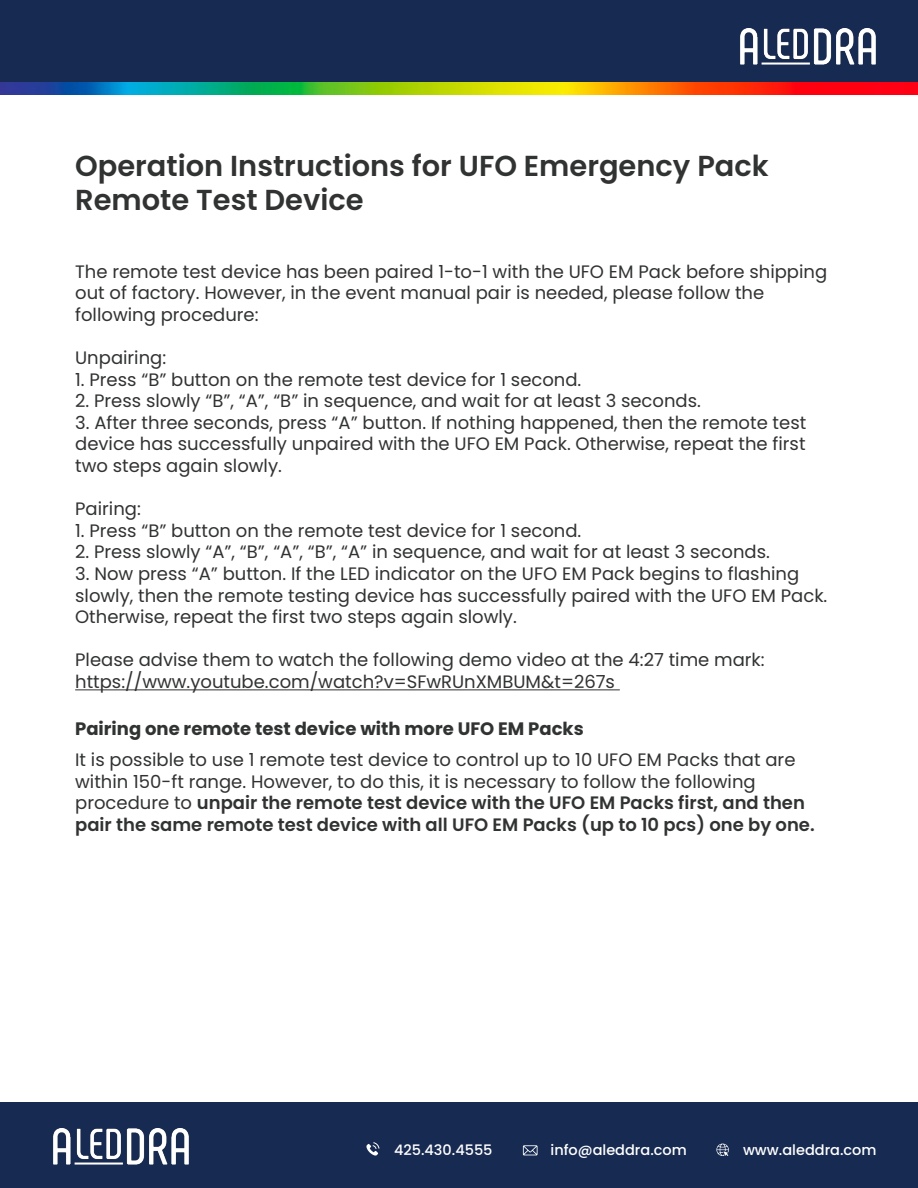
<style>
.page{position:relative;width:918px;height:1188px;background:#fff}
.page>*{position:absolute;margin:0;border:0;box-sizing:border-box;transform-origin:0 0}
.t1{font:600 28.95px/34.7px "Poppins";color:#313232}
.t2{font:18px/21.6px "Poppins";color:#313232}
.t3{font:700 18px "Poppins";color:#313232}
.t4{font:500 14.4px "Poppins";color:#fff}
.s1{font-weight:600}
</style>
<div class="page">
<hr style="left:75px;top:689px;width:545px;height:1px;background:#313232">
<div style="left:0;top:0;width:918px;height:93px;background:#172a52"></div>
<img style="left:0;top:83px;width:918px;height:11px">
<div style="left:0;top:1103px;width:918px;height:85px;background:#172a52"></div>
<svg style="left:366px;top:1142px;width:14px;height:14px"></svg>
<svg style="left:523px;top:1145px;width:15px;height:10px"></svg>
<svg style="left:716px;top:1144px;width:13px;height:12px"></svg>
<img style="left:740px;top:28px;width:136px;height:37px">
<img style="left:53px;top:1128px;width:136px;height:37px">
<h1 class="t1" style="left:75px;top:148px;width:695px">Operation Instructions for UFO Emergency Pack<br>Remote Test Device</h1>
<p class="t2" style="left:75px;top:261px;width:754px">The remote test device has been paired 1-to-1 with the UFO EM Pack before shipping out of factory. However, in the event manual pair is needed, please follow the following procedure:</p>
<p class="t2" style="left:75px;top:347px;width:93px">Unpairing:</p>
<p class="t2" style="left:75px;top:369px;width:508px">1. Press “B” button on the remote test device for 1 second.</p>
<p class="t2" style="left:75px;top:390px;width:627px">2. Press slowly “B”, “A”, “B” in sequence, and wait for at least 3 seconds.</p>
<p class="t2" style="left:75px;top:412px;width:733px;text-align:justify">3. After three seconds, press “A” button. If nothing happened, then the remote test device has successfully unpaired with the UFO EM Pack. Otherwise, repeat the first two steps again slowly.</p>
<p class="t2" style="left:75px;top:498px;width:67px">Pairing:</p>
<p class="t2" style="left:75px;top:520px;width:508px">1. Press “B” button on the remote test device for 1 second.</p>
<p class="t2" style="left:75px;top:541px;width:696px">2. Press slowly “A”, “B”, “A”, “B”, “A” in sequence, and wait for at least 3 seconds.</p>
<p class="t2" style="left:75px;top:563px;width:754px">3. Now press “A” button. If the LED indicator on the UFO EM Pack begins to flashing slowly, then the remote testing device has successfully paired with the UFO EM Pack.<br>Otherwise, repeat the first two steps again slowly.</p>
<p class="t2" style="left:75px;top:649px;width:691px">Please advise them to watch the following demo video at the 4:27 time mark: https://www.youtube.com/watch?v=SFwRUnXMBUM&amp;t=267s</p>
<p class="t3" style="left:75px;top:718px;width:510px">Pairing one remote test device with more UFO EM Packs</p>
<p class="t2" style="left:75px;top:749px;width:741px">It is possible to use 1 remote test device to control up to 10 UFO EM Packs that are within 150-ft range. However, to do this, it is necessary to follow the following procedure to <span class="s1">unpair the remote test device with the UFO EM Packs first, and then pair the same remote test device with all UFO EM Packs (up to 10 pcs) one by one.</span></p>
<p class="t4" style="left:394px;top:1142px;width:100px">425.430.4555</p>
<p class="t4" style="left:551px;top:1142px;width:138px">info@aleddra.com</p>
<p class="t4" style="left:743px;top:1142px;width:135px">www.aleddra.com</p>
</div>
